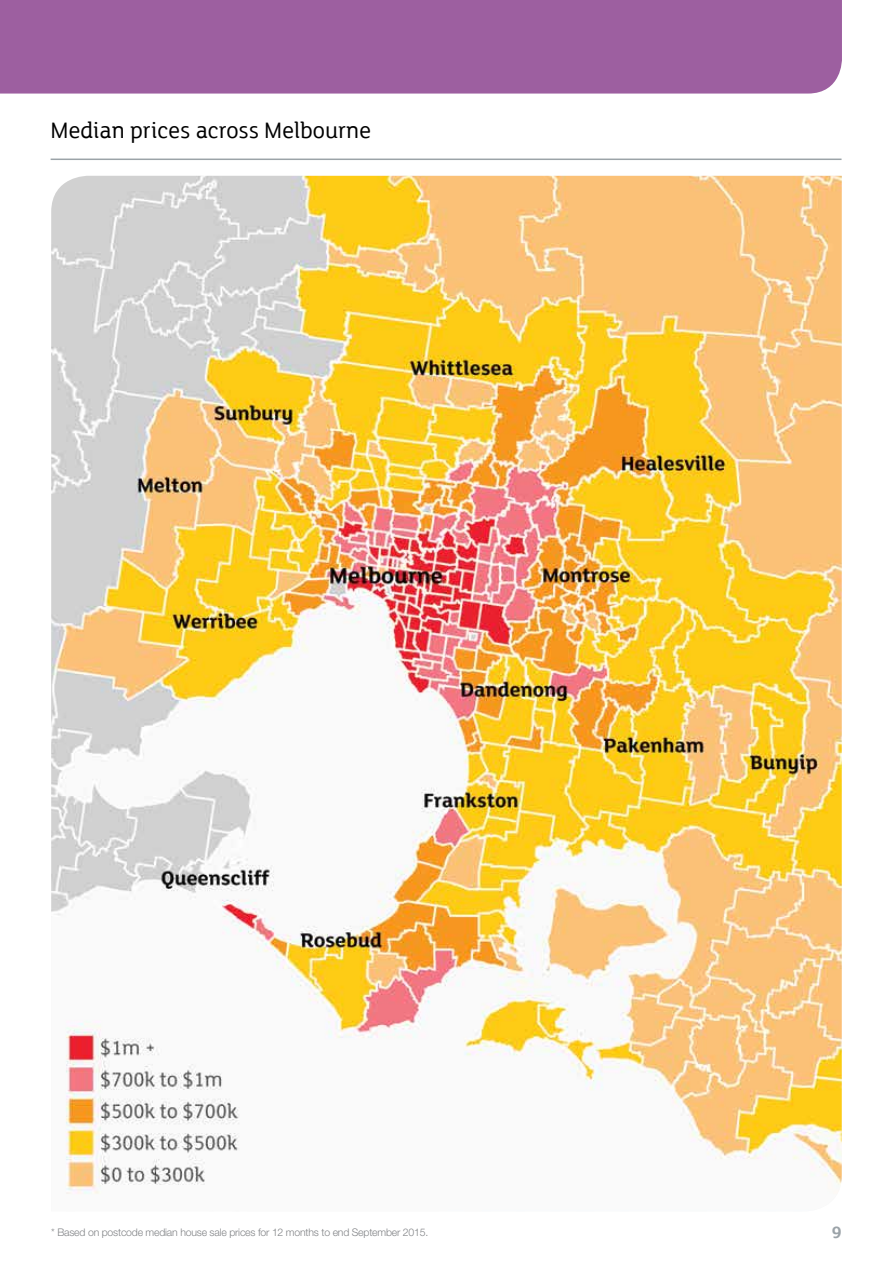
<style>
.page{position:relative;width:893px;height:1263px;background:#fff}
.page>*{position:absolute;margin:0;border:0;box-sizing:border-box;transform-origin:0 0}
.t1{font:24px "LJH Lighthouse";color:#000}
.t2{font:700 18px "LJH Lighthouse";color:#9ba3a8}
.t3{font:300 10.5px "Helvetica Neue";letter-spacing:-.02em;color:#818386}
</style>
<div class="page">
<div style="left:0;top:0;width:842px;height:94px;background:#9d5fa0"></div>
<hr style="left:51px;top:159px;width:790px;height:1px;background:#9ba3a8">
<img style="left:51px;top:176px;width:791px;height:1018px">
<h1 class="t1" style="left:51px;top:115px;width:322px">Median prices across Melbourne</h1>
<p class="t3" style="left:51px;top:1226px;width:379px">* Based on postcode median house sale prices for 12 months to end September 2015.</p>
<h2 class="t2" style="left:832px;top:1219px;width:12px">9</h2>
</div>
